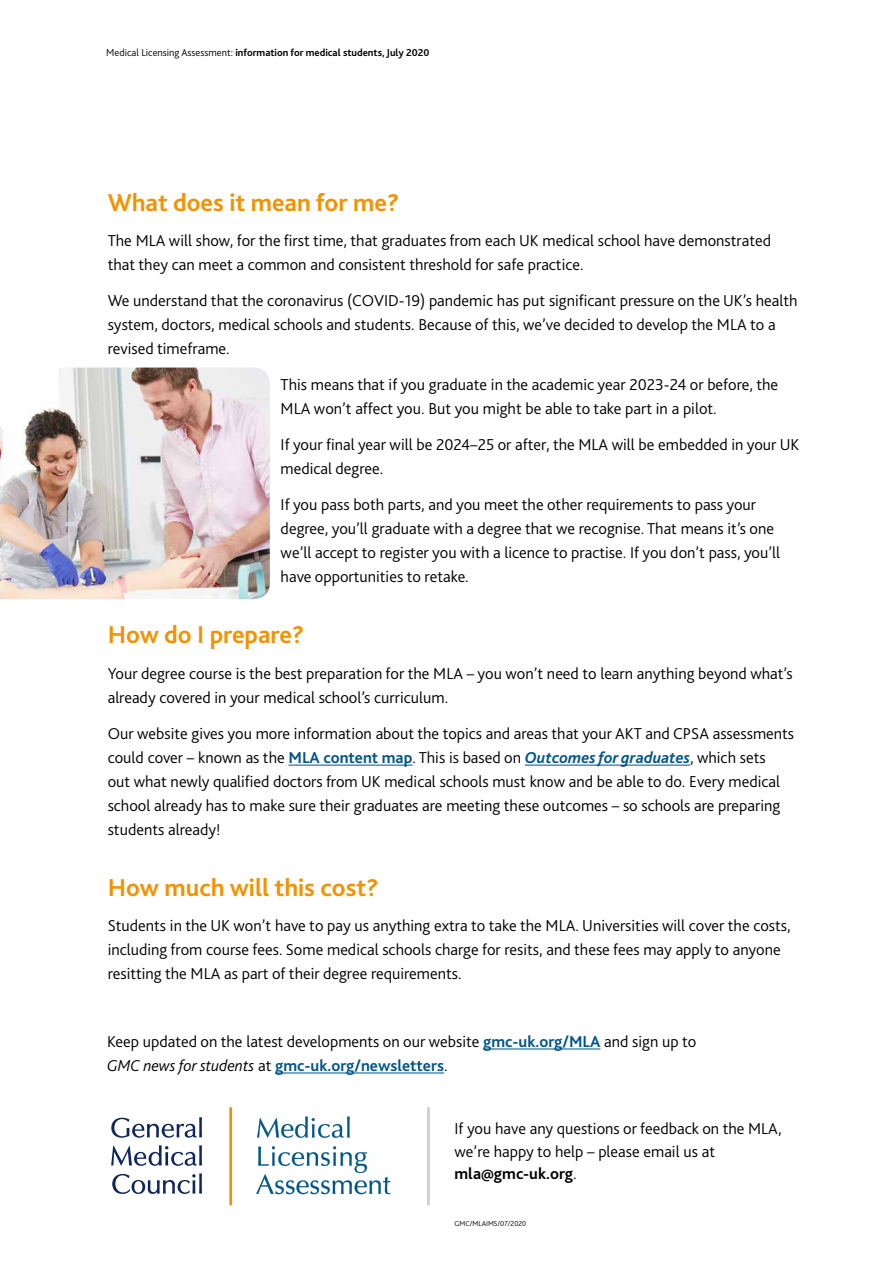
<style>
.page{position:relative;width:893px;height:1263px;background:#fff}
.page>*{position:absolute;margin:0;border:0;box-sizing:border-box;transform-origin:0 0}
.t1{font:700 25.5px "Bliss 2";color:#f39200}
.t2{font:300 16.5px/24px "Bliss 2";color:#000}
.t3{font:700 10.5px "Bliss 2";color:#000}
.t4{font:300 7.5px "Bliss 2";color:#000}
.s1{font-weight:300}
.s2{font-weight:700;color:#005488}
.s3{font-weight:700;font-style:italic;color:#005488}
.s4{font-style:italic}
.s5{font-weight:700}
</style>
<div class="page">
<hr style="left:288px;top:765px;width:124px;height:1px;background:#005488">
<hr style="left:525px;top:765px;width:165px;height:1px;background:#005488">
<svg style="left:111px;top:1117px;width:91px;height:21px"></svg>
<svg style="left:111px;top:1145px;width:91px;height:21px"></svg>
<svg style="left:112px;top:1173px;width:90px;height:21px"></svg>
<svg style="left:256px;top:1146px;width:135px;height:48px"></svg>
<svg style="left:257px;top:1116px;width:93px;height:22px"></svg>
<hr style="left:229px;top:1108px;width:3px;height:96px;background:#f29104">
<hr style="left:427px;top:1108px;width:3px;height:96px;background:#d0d0d0">
<hr style="left:483px;top:1048px;width:117px;height:1px;background:#005488">
<hr style="left:275px;top:1072px;width:169px;height:1px;background:#005488">
<img style="left:0;top:368px;width:270px;height:231px">
<p class="t3" style="left:106px;top:46px;width:325px"><span class="s1">Medical Licensing Assessment:</span> information for medical students, July 2020</p>
<h1 class="t1" style="left:108px;top:186px;width:293px">What does it mean for me?</h1>
<p class="t2" style="left:108px;top:228px;width:665px">The MLA will show, for the first time, that graduates from each UK medical school have demonstrated that they can meet a common and consistent threshold for safe practice.</p>
<p class="t2" style="left:108px;top:288px;width:691px">We understand that the coronavirus (COVID-19) pandemic has put significant pressure on the UK’s health system, doctors, medical schools and students. Because of this, we’ve decided to develop the MLA to a revised timeframe.</p>
<p class="t2" style="left:281px;top:372px;width:499px">This means that if you graduate in the academic year 2023-24 or before, the<br>MLA won’t affect you. But you might be able to take part in a pilot.</p>
<p class="t2" style="left:281px;top:432px;width:520px">If your final year will be 2024–25 or after, the MLA will be embedded in your UK medical degree.</p>
<p class="t2" style="left:281px;top:492px;width:501px">If you pass both parts, and you meet the other requirements to pass your degree, you’ll graduate with a degree that we recognise. That means it’s one we’ll accept to register you with a licence to practise. If you don’t pass, you’ll have opportunities to retake.</p>
<h1 class="t1" style="left:108px;top:619px;width:198px">How do I prepare?</h1>
<p class="t2" style="left:108px;top:661px;width:686px">Your degree course is the best preparation for the MLA – you won’t need to learn anything beyond what’s already covered in your medical school’s curriculum.</p>
<p class="t2" style="left:108px;top:721px;width:688px">Our website gives you more information about the topics and areas that your AKT and CPSA assessments could cover – known as the <span class="s2">MLA content map</span>. This is based on <span class="s3">Outcomes for graduates</span>, which sets<br>out what newly qualified doctors from UK medical schools must know and be able to do. Every medical school already has to make sure their graduates are meeting these outcomes – so schools are preparing students already!</p>
<h1 class="t1" style="left:108px;top:872px;width:272px">How much will this cost?</h1>
<p class="t2" style="left:108px;top:913px;width:684px">Students in the UK won’t have to pay us anything extra to take the MLA. Universities will cover the costs, including from course fees. Some medical schools charge for resits, and these fees may apply to anyone resitting the MLA as part of their degree requirements.</p>
<p class="t2" style="left:107px;top:1028px;width:591px">Keep updated on the latest developments on our website <span class="s2">gmc-uk.org/MLA</span> and sign up to<br><span class="s4">GMC news for students</span> at <span class="s2">gmc-uk.org/newsletters</span>.</p>
<p class="t2" style="left:455px;top:1117px;width:329px;line-height:22.5px">If you have any questions or feedback on the MLA, we’re happy to help – please email us at <span class="s5">mla@gmc-uk.org</span>.</p>
<p class="t4" style="left:455px;top:1218px;width:73px">GMC/MLAIMS/07/2020</p>
</div>
